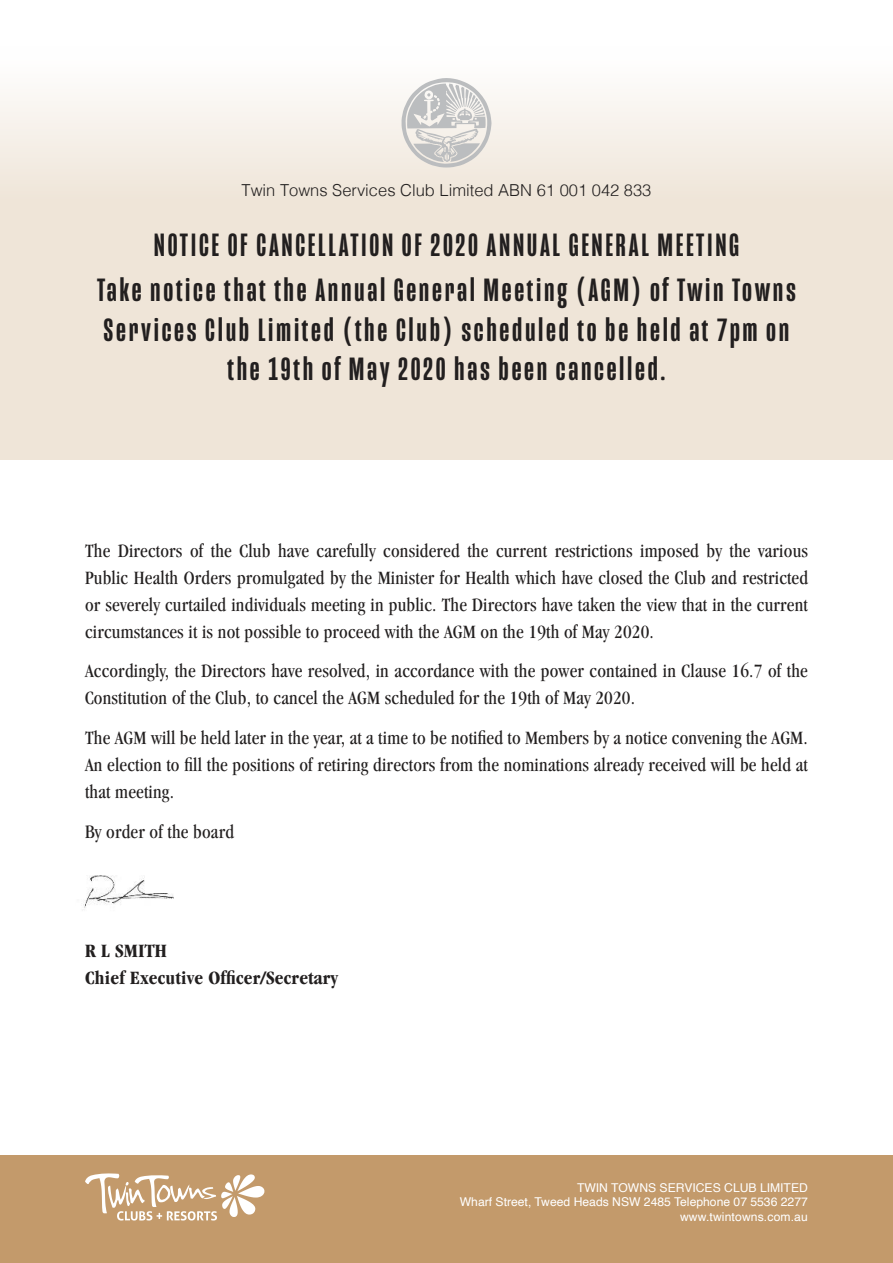
<style>
.page{position:relative;width:893px;height:1263px;background:#fff}
.page>*{position:absolute;margin:0;border:0;box-sizing:border-box;transform-origin:0 0}
.t1{font:500 33px/45.6px "Mongoose";letter-spacing:.08em;color:#221f1f;text-align:center}
.t2{font:condensed 19.5px/27px "Garamond";letter-spacing:.01em;color:#221f1f;text-align:justify}
.t3{font:700 condensed 19.5px/27px "Garamond";letter-spacing:.01em;color:#221f1f}
.t4{font:300 16.5px "Helvetica";color:#221f1f}
.t5{font:12.15px/14.5px "Helvetica";color:#fff;text-align:right}
</style>
<div class="page">
<div style="left:0;top:1156px;width:893px;height:107px;background:#c39a6b"></div>
<div style="left:0;top:46px;width:893px;height:414px;background:linear-gradient(to bottom,#f9f5f1,#ebdfcf)"></div>
<img style="left:83px;top:876px;width:90px;height:32px">
<svg style="left:401px;top:78px;width:90px;height:89px"></svg>
<svg style="left:85px;top:1173px;width:179px;height:47px"></svg>
<p class="t4" style="left:242px;top:181px;width:411px">Twin Towns Services Club Limited ABN 61 001 042 833</p>
<h1 class="t1" style="left:97px;top:224px;width:700px">NOTICE OF CANCELLATION OF 2020 ANNUAL GENERAL MEETING<br>Take notice that the Annual General Meeting (AGM) of Twin Towns</h1>
<h1 class="t1" style="left:104px;top:312px;width:687px;line-height:39.6px">Services Club Limited (the Club) scheduled to be held at 7pm on the 19th of May 2020 has been cancelled.</h1>
<p class="t2" style="left:85px;top:538px;width:724px">The Directors of the Club have carefully considered the current restrictions imposed by the various Public Health Orders promulgated by the Minister for Health which have closed the Club and restricted or severely curtailed individuals meeting in public. The Directors have taken the view that in the current circumstances it is not possible to proceed with the AGM on the 19th of May 2020.</p>
<p class="t2" style="left:85px;top:659px;width:724px">Accordingly, the Directors have resolved, in accordance with the power contained in Clause 16.7 of the<br>Constitution of the Club, to cancel the AGM scheduled for the 19th of May 2020.</p>
<p class="t2" style="left:85px;top:726px;width:724px">The AGM will be held later in the year, at a time to be notified to Members by a notice convening the AGM.<br>An election to fill the positions of retiring directors from the nominations already received will be held at that meeting.</p>
<p class="t2" style="left:85px;top:819px;width:150px">By order of the board</p>
<p class="t3" style="left:85px;top:939px;width:255px">R L SMITH<br>Chief Executive Officer/Secretary</p>
<p class="t5" style="left:460px;top:1181px;width:350px">TWIN TOWNS SERVICES CLUB LIMITED<br>Wharf Street, Tweed Heads NSW 2485 Telephone 07 5536 2277 www.twintowns.com.au</p>
</div>
